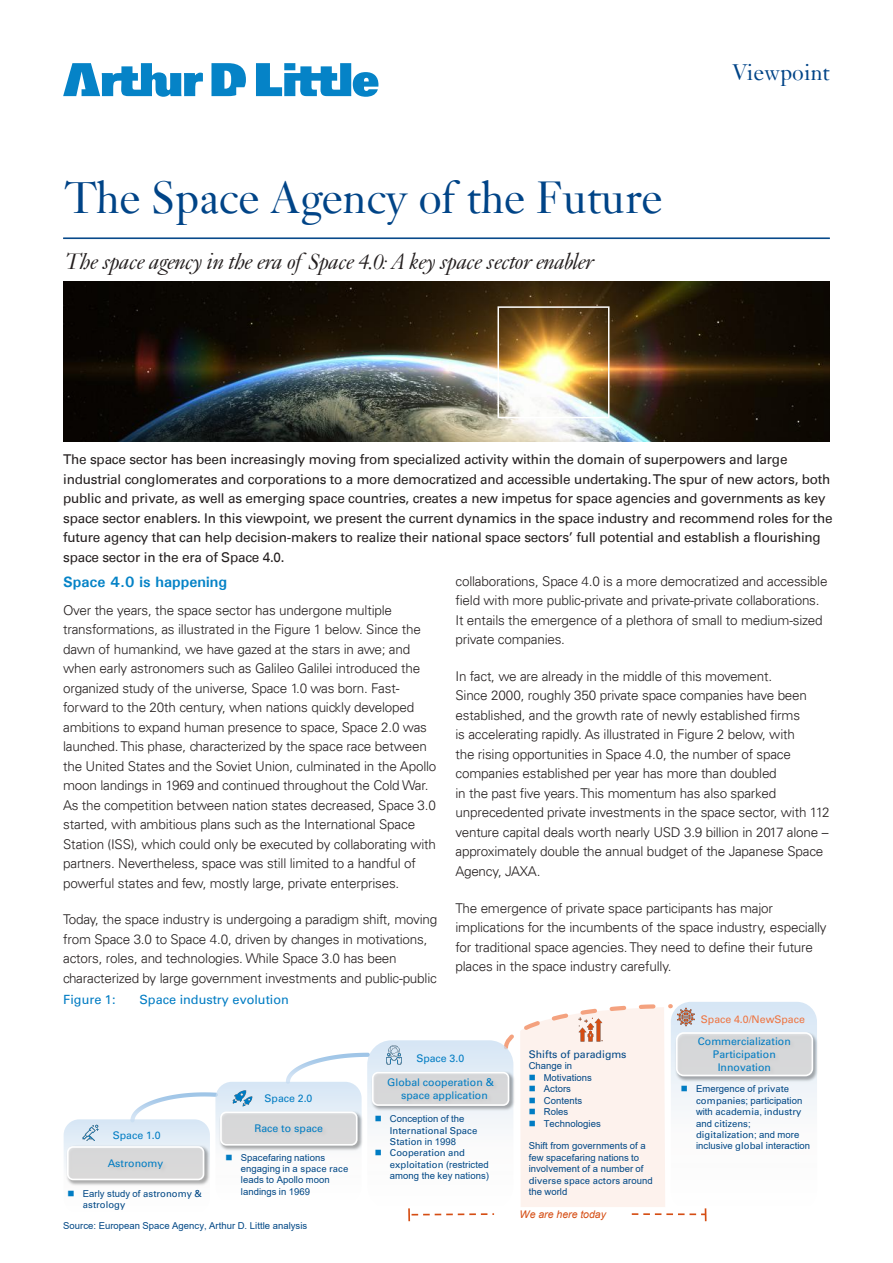
<style>
.page{position:relative;width:893px;height:1263px;background:#fff}
.page>*{position:absolute;margin:0;border:0;box-sizing:border-box;transform-origin:0 0}
.t1{font:48px "Janson";letter-spacing:-.015em;color:#004487}
.t2{font:italic 24px "Janson";letter-spacing:-.015em;color:#241f1f}
.t3{font:24px "Janson";letter-spacing:-.005em;color:#004487}
.t4{font:700 15px "Univers";color:#0583c7}
.t5{font:300 13.5px/19.5px "Univers LT";letter-spacing:-.015em;color:#241f1f}
.t6{font:13.5px/19.5px "Univers LT";letter-spacing:-.015em;color:#241f1f}
.t7{font:12.75px "Univers";color:#007cc3}
.t8{font:10.5px/12.8px "Univers";letter-spacing:.005em;color:#007cc3}
.t9{font:10.5px "Univers";color:#ee7440}
.t10{font:10.5px "Univers";color:#004785}
.t11{font:italic 10.5px "Arial";color:#d54d13}
.t12{font:9.45px/11.4px "Arial";letter-spacing:.005em;color:#004785}
.t13{font:9.45px/11.6px "Univers";color:#004785}
.s1{color:#007cc3}
.s2{font-family:"Univers"}
.s3{font-family:"Arial"}
</style>
<div class="page">
<svg style="left:63px;top:63px;width:315px;height:34px"></svg>
<hr style="left:63px;top:238px;width:767px;height:1px;background:#004487">
<svg style="left:64px;top:1002px;width:753px;height:219px"></svg>
<img style="left:78px;top:1120px;width:25px;height:26px">
<img style="left:240px;top:1094px;width:15px;height:15px">
<img style="left:230px;top:1087px;width:19px;height:20px">
<img style="left:379px;top:1041px;width:29px;height:29px">
<img style="left:572px;top:1012px;width:36px;height:36px">
<img style="left:672px;top:1003px;width:29px;height:29px">
<img style="left:63px;top:282px;width:767px;height:159px">
<div style="left:497px;top:306px;width:112px;height:112px;border:2px solid #fff"></div>
<h1 class="t1" style="left:63px;top:169px;width:601px">The Space Agency of the Future</h1>
<h2 class="t2" style="left:63px;top:248px;width:531px">The space agency in the era of Space 4.0: A key space sector enabler</h2>
<h2 class="t3" style="left:732px;top:58px;width:100px">Viewpoint</h2>
<p class="t6" style="left:63px;top:450px;width:771px">The space sector has been increasingly moving from specialized activity within the domain of superpowers and large industrial conglomerates and corporations to a more democratized and accessible undertaking. The spur of new actors, both public and private, as well as emerging space countries, creates a new impetus for space agencies and governments as key space sector enablers. In this viewpoint, we present the current dynamics in the space industry and recommend roles for the future agency that can help decision-makers to realize their national space sectors’ full potential and establish a flourishing space sector in the era of Space 4.0.</p>
<p class="t4" style="left:63px;top:572px;width:165px">Space 4.0 is happening</p>
<p class="t5" style="left:63px;top:600px;width:375px">Over the years, the space sector has undergone multiple transformations, as illustrated in the Figure 1 below. Since the dawn of humankind, we have gazed at the stars in awe; and when early astronomers such as Galileo Galilei introduced the organized study of the universe, Space 1.0 was born. Fast&shy;forward to the 20th century, when nations quickly developed ambitions to expand human presence to space, Space 2.0 was launched. This phase, characterized by the space race between the United States and the Soviet Union, culminated in the Apollo moon landings in 1969 and continued throughout the Cold War.<br>As the competition between nation states decreased, Space 3.0 started, with ambitious plans such as the International Space Station (ISS), which could only be executed by collaborating with partners. Nevertheless, space was still limited to a handful of powerful states and few, mostly large, private enterprises.</p>
<p class="t5" style="left:63px;top:909px;width:376px">Today, the space industry is undergoing a paradigm shift, moving from Space 3.0 to Space 4.0, driven by changes in motivations, actors, roles, and technologies. While Space 3.0 has been characterized by large government investments and public-public</p>
<p class="t5" style="left:455px;top:571px;width:374px">collaborations, Space 4.0 is a more democratized and accessible field with more public-private and private-private collaborations.<br>It entails the emergence of a plethora of small to medium-sized private companies.</p>
<p class="t5" style="left:455px;top:666px;width:376px">In fact, we are already in the middle of this movement.<br>Since 2000, roughly 350 private space companies have been established, and the growth rate of newly established firms<br>is accelerating rapidly. As illustrated in Figure 2 below, with<br>the rising opportunities in Space 4.0, the number of space companies established per year has more than doubled<br>in the past five years. This momentum has also sparked unprecedented private investments in the space sector, with 112 venture capital deals worth nearly USD 3.9 billion in 2017 alone – approximately double the annual budget of the Japanese Space Agency, JAXA.</p>
<p class="t5" style="left:455px;top:898px;width:373px">The emergence of private space participants has major implications for the incumbents of the space industry, especially for traditional space agencies. They need to define their future places in the space industry carefully.</p>
<p class="t7" style="left:63px;top:992px;width:54px">Figure 1:</p>
<p class="t7" style="left:139px;top:992px;width:151px">Space industry evolution</p>
<p class="t8" style="left:113px;top:1129px;width:49px">Space 1.0</p>
<p class="t8" style="left:108px;top:1157px;width:57px">Astronomy</p>
<p class="t12" style="left:68px;top:1188px;width:136px"><span class="s1">■</span> Early study of <span class="s2">astronomy &amp;</span></p>
<p class="t13" style="left:83px;top:1199px;width:44px">astrology</p>
<p class="t8" style="left:265px;top:1091px;width:49px">Space 2.0</p>
<p class="t8" style="left:254px;top:1122px;width:70px">Race to space</p>
<p class="t12" style="left:241px;top:1151px;width:109px;text-indent:-15px"><span class="s1">■</span> Spacefaring nations engaging in a <span class="s2">space race </span>leads to Apollo moon landings in 1969</p>
<p class="t12" style="left:63px;top:1220px;width:245px">Source: European Space Agency, Arthur D. Little analysis</p>
<p class="t8" style="left:416px;top:1052px;width:49px">Space 3.0</p>
<p class="t8" style="left:401px;top:1076px;width:94px;text-indent:-14px">Global cooperation &amp; space application</p>
<p class="t12" style="left:375px;top:1113px;width:91px"><span class="s1">■</span> Conception of the</p>
<p class="t13" style="left:390px;top:1124px;width:89px">International Space<br>Station <span class="s3">in 1998</span></p>
<p class="t13" style="left:390px;top:1147px;width:100px;text-indent:-15px"><span class="s1">■</span> Cooperation and exploitation <span class="s3">(restricted</span></p>
<p class="t12" style="left:390px;top:1170px;width:101px">among the key nations)</p>
<p class="t10" style="left:529px;top:1047px;width:99px">Shifts of paradigms</p>
<p class="t12" style="left:529px;top:1060px;width:45px">Change in</p>
<p class="t12" style="left:529px;top:1072px;width:65px"><span class="s1">■</span> Motivations</p>
<p class="t12" style="left:529px;top:1083px;width:44px"><span class="s1">■</span> Actors</p>
<p class="t12" style="left:529px;top:1095px;width:55px"><span class="s1">■</span> Contents</p>
<p class="t12" style="left:529px;top:1106px;width:41px"><span class="s1">■</span> Roles</p>
<p class="t12" style="left:529px;top:1117px;width:74px"><span class="s1">■</span> Technologies</p>
<p class="t12" style="left:529px;top:1140px;width:118px">Shift from governments of a few spacefaring nations to involvement of a number of</p>
<p class="t13" style="left:529px;top:1174px;width:125px">diverse space actors <span class="s3">around</span></p>
<p class="t12" style="left:529px;top:1186px;width:40px">the world</p>
<p class="t11" style="left:520px;top:1207px;width:88px">We are here today</p>
<p class="t9" style="left:701px;top:1012px;width:106px">Space 4.0/NewSpace</p>
<p class="t8" style="left:698px;top:1035px;width:94px;text-align:center">Commercialization<br>Participation<br>Innovation</p>
<p class="t12" style="left:696px;top:1083px;width:108px;text-indent:-15px"><span class="s1">■</span> Emergence of <span class="s2">private companies</span>; participation</p>
<p class="t13" style="left:696px;top:1106px;width:107px"><span class="s3">with</span> academia<span class="s3">,</span> industry <span class="s3">and</span> citizens<span class="s3">; </span>digitalization<span class="s3">; and more</span></p>
<p class="t12" style="left:696px;top:1140px;width:116px">inclusive <span class="s2">global</span> interaction</p>
</div>
